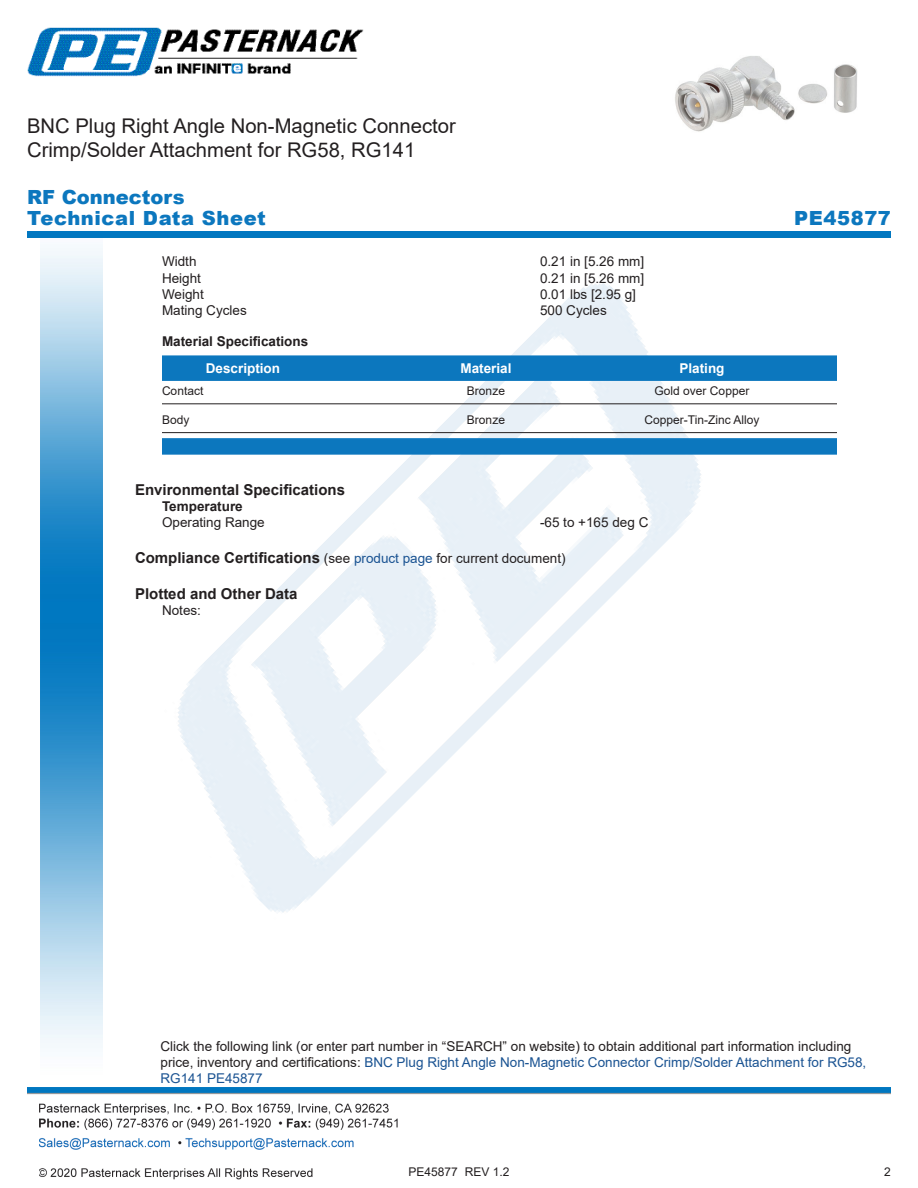
<style>
.page{position:relative;width:918px;height:1188px;background:#fff}
.page>*{position:absolute;margin:0;border:0;box-sizing:border-box;transform-origin:0 0}
.Web_Description_Para{font:20.25px/24.3px "Arial";color:#231f20}
.t1{font:900 19.5px "Arial";letter-spacing:.03em;color:#0c77be}
.t2{font:900 19.5px "Arial";color:#0c77be}
.Head1_for_Compliance{font:700 15px "Arial";color:#231f20}
.Head1{font:700 15px "Arial";color:#231f20}
.Description_and_PN_L{font:13.5px/16.2px "Arial";color:#231f20}
.Specs_Para{font:13.5px "Arial";color:#231f20}
.Table_Header_Connect{font:700 13.5px "Arial";color:#fff}
.Head2{font:700 13.5px "Arial";color:#231f20}
.Head2_after_Head1{font:700 13.5px "Arial";color:#231f20}
.Table_Body_Connector{font:12px "Arial";color:#231f20}
.s1{font-weight:400;font-size:13.5px}
.s2{font-weight:400;font-size:13.5px;color:#1a5392}
.s3{color:#1a5392}
</style>
<div class="page">
<img style="left:39px;top:1103px;width:359px;height:77px">
<img style="left:102px;top:248px;width:719px;height:722px">
<img style="left:40px;top:237px;width:62px;height:811px">
<img style="left:27px;top:1088px;width:864px;height:7px">
<div style="left:27px;top:231px;width:864px;height:6px;background:#0177c0"></div>
<img style="left:27px;top:27px;width:337px;height:50px">
<div style="left:162px;top:355px;width:675px;height:26px;background:#0c77be"></div>
<hr style="left:162px;top:404px;width:675px;height:1px;background:#231f20">
<hr style="left:162px;top:432px;width:675px;height:1px;background:#231f20">
<div style="left:162px;top:438px;width:675px;height:17px;background:#0c77be"></div>
<img style="left:675px;top:56px;width:182px;height:76px">
<h1 class="Web_Description_Para" style="left:27px;top:114px;width:430px">BNC Plug Right Angle Non-Magnetic Connector<br>Crimp/Solder Attachment for RG58, RG141</h1>
<p class="t2" style="left:27px;top:183px;width:159px">RF Connectors</p>
<p class="t1" style="left:27px;top:204px;width:240px">Technical Data Sheet</p>
<p class="t1" style="left:794px;top:203px;width:98px">PE45877</p>
<p class="Specs_Para" style="left:162px;top:252px;width:36px">Width</p>
<p class="Specs_Para" style="left:540px;top:252px;width:106px">0.21 in [5.26 mm]</p>
<p class="Specs_Para" style="left:162px;top:268px;width:41px">Height</p>
<p class="Specs_Para" style="left:540px;top:268px;width:106px">0.21 in [5.26 mm]</p>
<p class="Specs_Para" style="left:162px;top:285px;width:43px">Weight</p>
<p class="Specs_Para" style="left:540px;top:285px;width:98px">0.01 lbs [2.95 g]</p>
<p class="Specs_Para" style="left:162px;top:301px;width:86px">Mating Cycles</p>
<p class="Specs_Para" style="left:540px;top:301px;width:68px">500 Cycles</p>
<p class="Head2" style="left:162px;top:332px;width:148px">Material Specifications</p>
<p class="Table_Header_Connect" style="left:206px;top:358px;width:76px">Description</p>
<p class="Table_Header_Connect" style="left:460px;top:358px;width:53px">Material</p>
<p class="Table_Header_Connect" style="left:680px;top:358px;width:47px">Plating</p>
<p class="Table_Body_Connector" style="left:162px;top:383px;width:43px">Contact</p>
<p class="Table_Body_Connector" style="left:467px;top:383px;width:40px">Bronze</p>
<p class="Table_Body_Connector" style="left:655px;top:383px;width:96px">Gold over Copper</p>
<p class="Table_Body_Connector" style="left:162px;top:412px;width:29px">Body</p>
<p class="Table_Body_Connector" style="left:467px;top:412px;width:40px">Bronze</p>
<p class="Table_Body_Connector" style="left:645px;top:412px;width:116px">Copper-Tin-Zinc Alloy</p>
<p class="Head1" style="left:135px;top:479px;width:212px">Environmental Specifications</p>
<p class="Head2_after_Head1" style="left:162px;top:497px;width:82px">Temperature</p>
<p class="Specs_Para" style="left:162px;top:513px;width:104px">Operating Range</p>
<p class="Specs_Para" style="left:540px;top:513px;width:110px">-65 to +165 deg C</p>
<p class="Head1_for_Compliance" style="left:135px;top:547px;width:432px">Compliance Certifications <span class="s1">(see</span> <span class="s2">product page</span> <span class="s1">for current document)</span></p>
<p class="Head1_for_Compliance" style="left:135px;top:583px;width:164px">Plotted and Other Data</p>
<p class="Specs_Para" style="left:162px;top:601px;width:41px">Notes:</p>
<p class="Description_and_PN_L" style="left:160px;top:1038px;width:707px">Click the following link (or enter part number in “SEARCH” on website) to obtain additional part information including price, inventory and certifications: <span class="s3">BNC Plug Right Angle Non-Magnetic Connector Crimp/Solder Attachment for RG58,<br>RG141 PE45877</span></p>
<p class="Table_Body_Connector" style="left:409px;top:1163px;width:102px">PE45877 REV 1.2</p>
<p class="Table_Body_Connector" style="left:884px;top:1163px;width:8px">2</p>
</div>
